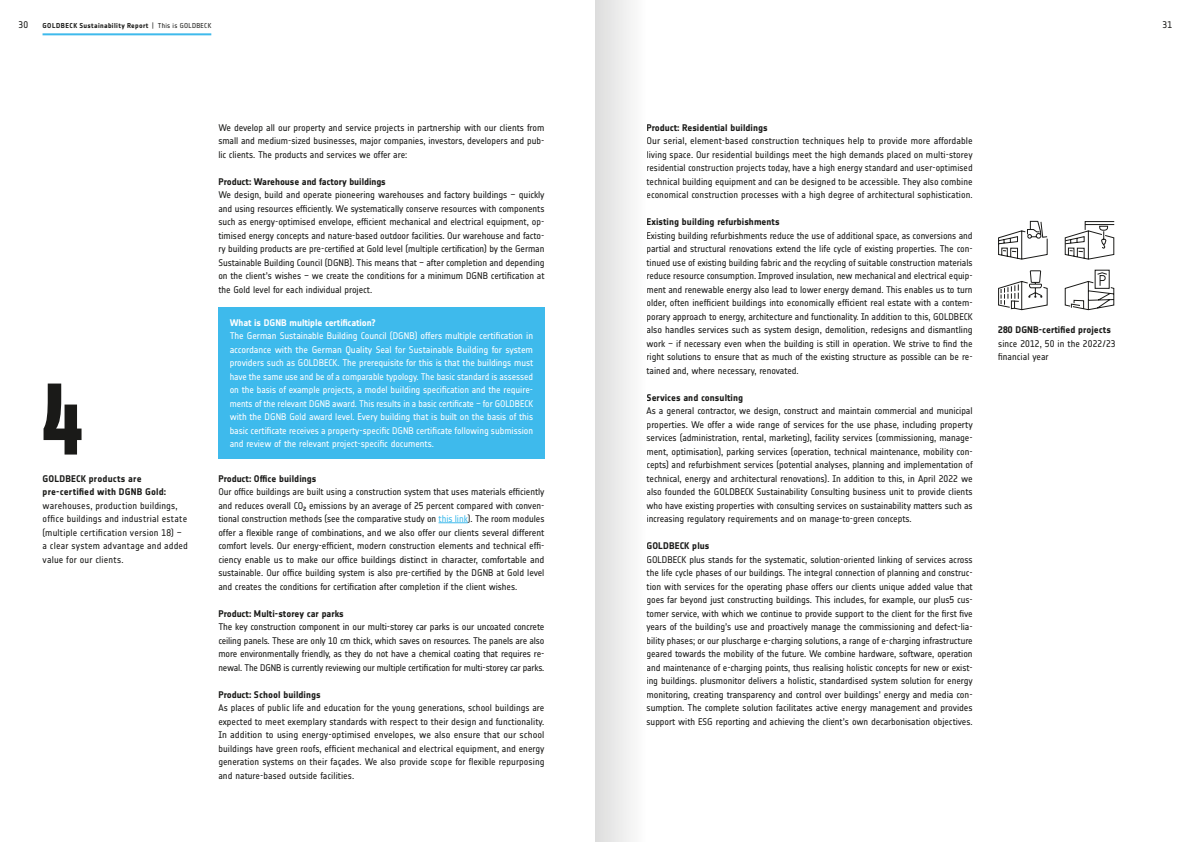
<style>
.page{position:relative;width:1191px;height:842px;background:#fff}
.page>*{position:absolute;margin:0;border:0;box-sizing:border-box;transform-origin:0 0}
.t1{font:100px "Goldbeck Headline";color:#1a1a18}
.t2{font:9.5px/13.5px "Goldbeck";color:#1a1a18;text-align:justify}
.t3{font:9.5px/13.5px "Goldbeck";letter-spacing:-.005em;color:#fff;text-align:justify}
.t4{font:700 9.5px/13.5px "Goldbeck";letter-spacing:.005em;color:#1a1a18}
.t5{font:700 9.5px "Goldbeck";letter-spacing:-.005em;color:#fff}
.t6{font:700 7px "Goldbeck";letter-spacing:.045em;color:#1a1a18}
.s1{font-weight:400}
.s2{color:#3ebaec}
</style>
<div class="page">
<hr style="left:438px;top:522px;width:30px;height:1px;background:#3ebaec">
<div style="left:218px;top:307px;width:326px;height:151px;background:#3ebaec"></div>
<svg style="left:1064px;top:221px;width:51px;height:39px"></svg>
<svg style="left:1064px;top:269px;width:50px;height:42px"></svg>
<svg style="left:998px;top:220px;width:50px;height:91px"></svg>
<hr style="left:43px;top:33px;width:168px;height:2px;background:#3ebaec">
<div style="left:595px;top:0;width:51px;height:842px;background:linear-gradient(to right,#dcdcdc,#fefefe)"></div>
<p class="t2" style="left:19px;top:18px;width:11px">30</p>
<p class="t6" style="left:43px;top:22px;width:170px">GOLDBECK Sustainability Report <span class="s1">| This is GOLDBECK</span></p>
<p class="t2" style="left:1162px;top:18px;width:11px">31</p>
<h1 class="t1" style="left:43px;top:356px;width:41px">4</h1>
<p class="t4" style="left:43px;top:471px;width:125px">GOLDBECK products are pre-certified with DGNB Gold:</p>
<p class="t2" style="left:43px;top:498px;width:147px;text-align:left">warehouses, production buildings, office buildings and industrial estate (multiple certification version 18) – a clear system advantage and added value for our clients.</p>
<p class="t2" style="left:218px;top:120px;width:327px">We develop all our property and service projects in partnership with our clients from small and medium-sized businesses, major companies, investors, developers and pub&shy;lic clients. The products and services we offer are:</p>
<p class="t4" style="left:218px;top:174px;width:169px">Product: Warehouse and factory buildings</p>
<p class="t2" style="left:218px;top:188px;width:328px">We design, build and operate pioneering warehouses and factory buildings – quickly and using resources efficiently. We systematically conserve resources with components such as energy-optimised envelope, efficient mechanical and electrical equipment, op&shy;timised energy concepts and nature-based outdoor facilities. Our warehouse and facto&shy;ry building products are pre-certified at Gold level (multiple certification) by the German Sustainable Building Council (DGNB). This means that – after completion and depending on the client’s wishes – we create the conditions for a minimum DGNB certification at the Gold level for each individual project.</p>
<p class="t5" style="left:230px;top:317px;width:147px">What is DGNB multiple certification?</p>
<p class="t3" style="left:230px;top:329px;width:305px">The German Sustainable Building Council (DGNB) offers multiple certification in accordance with the German Quality Seal for Sustainable Building for system providers such as GOLDBECK. The prerequisite for this is that the buildings must have the same use and be of a comparable typology. The basic standard is assessed on the basis of example projects, a model building specification and the require&shy;ments of the relevant DGNB award. This results in a basic certificate – for GOLDBECK with the DGNB Gold award level. Every building that is built on the basis of this basic certificate receives a property-specific DGNB certificate following submission and review of the relevant project-specific documents.</p>
<p class="t4" style="left:218px;top:471px;width:100px">Product: Office buildings</p>
<p class="t2" style="left:218px;top:485px;width:328px">Our office buildings are built using a construction system that uses materials efficiently and reduces overall CO₂ emissions by an average of 25 percent compared with conven&shy;tional construction methods (see the comparative study on <span class="s2">this link</span>). The room modules offer a flexible range of combinations, and we also offer our clients several different comfort levels. Our energy-efficient, modern construction elements and technical effi&shy;ciency enable us to make our office buildings distinct in character, comfortable and sustainable. Our office building system is also pre-certified by the DGNB at Gold level and creates the conditions for certification after completion if the client wishes.</p>
<p class="t4" style="left:218px;top:606px;width:127px">Product: Multi-storey car parks</p>
<p class="t2" style="left:218px;top:620px;width:328px">The key construction component in our multi-storey car parks is our uncoated concrete ceiling panels. These are only 10 cm thick, which saves on resources. The panels are also more environmentally friendly, as they do not have a chemical coating that requires re&shy;newal. The DGNB is currently reviewing our multiple certification for multi-storey car parks.</p>
<p class="t4" style="left:218px;top:687px;width:104px">Product: School buildings</p>
<p class="t2" style="left:218px;top:701px;width:328px">As places of public life and education for the young generations, school buildings are expected to meet exemplary standards with respect to their design and functionality.<br>In addition to using energy-optimised envelopes, we also ensure that our school buildings have green roofs, efficient mechanical and electrical equipment, and energy generation systems on their façades. We also provide scope for flexible repurposing and nature-based outside facilities.</p>
<p class="t4" style="left:646px;top:120px;width:123px">Product: Residential buildings</p>
<p class="t2" style="left:646px;top:134px;width:328px">Our serial, element-based construction techniques help to provide more affordable living space. Our residential buildings meet the high demands placed on multi-storey residential construction projects today, have a high energy standard and user-optimised technical building equipment and can be designed to be accessible. They also combine economical construction processes with a high degree of architectural sophistication.</p>
<p class="t4" style="left:646px;top:215px;width:135px">Existing building refurbishments</p>
<p class="t2" style="left:646px;top:228px;width:328px">Existing building refurbishments reduce the use of additional space, as conversions and partial and structural renovations extend the life cycle of existing properties. The con&shy;tinued use of existing building fabric and the recycling of suitable construction materials reduce resource consumption. Improved insulation, new mechanical and electrical equip&shy;ment and renewable energy also lead to lower energy demand. This enables us to turn older, often inefficient buildings into economically efficient real estate with a contem&shy;porary approach to energy, architecture and functionality. In addition to this, GOLDBECK also handles services such as system design, demolition, redesigns and dismantling work – if necessary even when the building is still in operation. We strive to find the right solutions to ensure that as much of the existing structure as possible can be re&shy;tained and, where necessary, renovated.</p>
<p class="t4" style="left:646px;top:390px;width:98px">Services and consulting</p>
<p class="t2" style="left:646px;top:404px;width:328px">As a general contractor, we design, construct and maintain commercial and municipal properties. We offer a wide range of services for the use phase, including property services (administration, rental, marketing), facility services (commissioning, manage&shy;ment, optimisation), parking services (operation, technical maintenance, mobility con&shy;cepts) and refurbishment services (potential analyses, planning and implementation of technical, energy and architectural renovations). In addition to this, in April 2022 we also founded the GOLDBECK Sustainability Consulting business unit to provide clients who have existing properties with consulting services on sustainability matters such as increasing regulatory requirements and on manage-to-green concepts.</p>
<p class="t4" style="left:646px;top:539px;width:64px">GOLDBECK plus</p>
<p class="t2" style="left:646px;top:552px;width:328px">GOLDBECK plus stands for the systematic, solution-oriented linking of services across the life cycle phases of our buildings. The integral connection of planning and construc&shy;tion with services for the operating phase offers our clients unique added value that goes far beyond just constructing buildings. This includes, for example, our plus5 cus&shy;tomer service, with which we continue to provide support to the client for the first five years of the building’s use and proactively manage the commissioning and defect-lia&shy;bility phases; or our pluscharge e-charging solutions, a range of e-charging infrastructure geared towards the mobility of the future. We combine hardware, software, operation and maintenance of e-charging points, thus realising holistic concepts for new or exist&shy;ing buildings. plusmonitor delivers a holistic, standardised system solution for energy monitoring, creating transparency and control over buildings’ energy and media con&shy;sumption. The complete solution facilitates active energy management and provides support with ESG reporting and achieving the client’s own decarbonisation objectives.</p>
<p class="t4" style="left:998px;top:323px;width:114px">280 DGNB-certified projects</p>
<p class="t2" style="left:998px;top:336px;width:119px">since 2012, 50 in the 2022/23 financial year</p>
</div>
